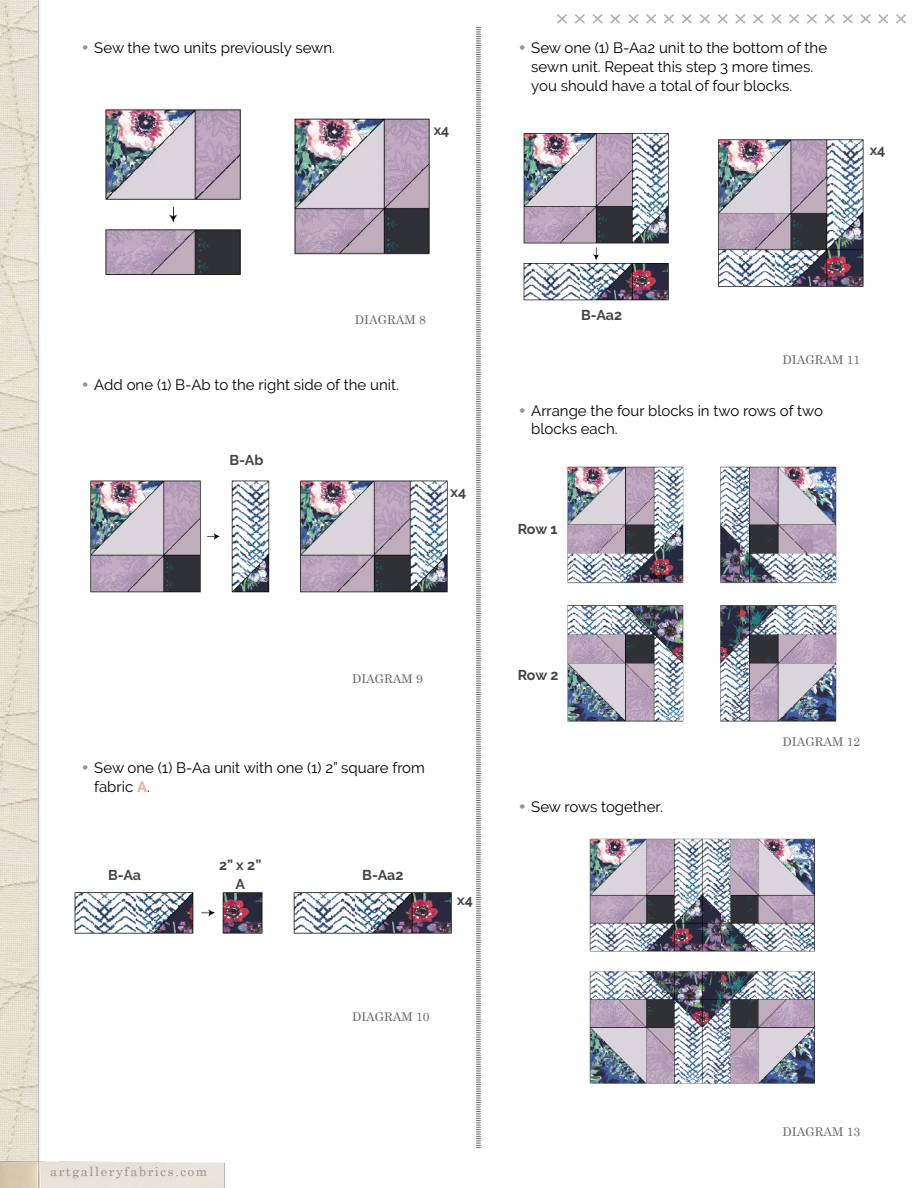
<style>
.page{position:relative;width:918px;height:1188px;background:#fff}
.page>*{position:absolute;margin:0;border:0;box-sizing:border-box;transform-origin:0 0}
.t1{font:15px/18.9px "Raleway";color:#000}
.t2{font:700 14.25px/19.5px "Raleway";letter-spacing:-.005em;color:#464448;text-align:center}
.t3{font:12.75px "Century Schoolbook";letter-spacing:.125em;color:#939494}
.t4{font:12px "Century Schoolbook";color:#636466}
.s1{font-family:"Century Gothic";color:#939598}
.s2{font-weight:800;color:#f9b0a4}
</style>
<div class="page">
<img style="left:0;top:0;width:40px;height:1154px">
<svg style="left:476px;top:27px;width:5px;height:1121px"></svg>
<img style="left:0;top:1154px;width:225px;height:34px">
<svg style="left:557px;top:14px;width:349px;height:10px"></svg>
<img style="left:105px;top:108px;width:325px;height:167px">
<img style="left:90px;top:480px;width:358px;height:113px">
<img style="left:74px;top:892px;width:378px;height:42px">
<img style="left:523px;top:133px;width:341px;height:168px">
<img style="left:567px;top:466px;width:270px;height:256px">
<img style="left:589px;top:838px;width:226px;height:246px">
<p class="t1" style="left:81px;top:38px;width:256px"><span class="s1">•</span> Sew the two units previously sewn.</p>
<p class="t1" style="left:531px;top:38px;width:297px;text-indent:-13px"><span class="s1">•</span> Sew one (1) B-Aa2 unit to the bottom of the sewn unit. Repeat this step 3 more times. you should have a total of four blocks.</p>
<p class="t2" style="left:434px;top:120px;width:17px">x4</p>
<p class="t2" style="left:870px;top:140px;width:17px">x4</p>
<p class="t4" style="left:355px;top:310px;width:72px">DIAGRAM 8</p>
<p class="t1" style="left:81px;top:375px;width:320px"><span class="s1">•</span> Add one (1) B-Ab to the right side of the unit.</p>
<p class="t2" style="left:229px;top:450px;width:36px">B-Ab</p>
<p class="t2" style="left:450px;top:482px;width:17px">x4</p>
<p class="t2" style="left:581px;top:305px;width:43px">B-Aa2</p>
<p class="t4" style="left:783px;top:350px;width:79px">DIAGRAM 11</p>
<p class="t1" style="left:531px;top:401px;width:293px;text-indent:-13px"><span class="s1">•</span> Arrange the four blocks in two rows of two blocks each.</p>
<p class="t2" style="left:518px;top:519px;width:41px">Row 1</p>
<p class="t4" style="left:352px;top:668px;width:72px">DIAGRAM 9</p>
<p class="t1" style="left:94px;top:759px;width:332px;text-indent:-14px"><span class="s1">•</span> Sew one (1) B-Aa unit with one (1) 2” square from fabric <span class="s2">A</span>.</p>
<p class="t2" style="left:219px;top:855px;width:44px">2” x 2”<br>A</p>
<p class="t2" style="left:108px;top:866px;width:35px">B-Aa</p>
<p class="t2" style="left:362px;top:866px;width:43px">B-Aa2</p>
<p class="t2" style="left:457px;top:890px;width:17px">x4</p>
<p class="t4" style="left:352px;top:1006px;width:79px">DIAGRAM 10</p>
<p class="t2" style="left:518px;top:665px;width:42px">Row 2</p>
<p class="t1" style="left:518px;top:797px;width:147px"><span class="s1">•</span> Sew rows together.</p>
<p class="t3" style="left:50px;top:1161px;width:159px">artgalleryfabrics.com</p>
<p class="t4" style="left:783px;top:732px;width:79px">DIAGRAM 12</p>
<p class="t4" style="left:783px;top:1122px;width:79px">DIAGRAM 13</p>
</div>
